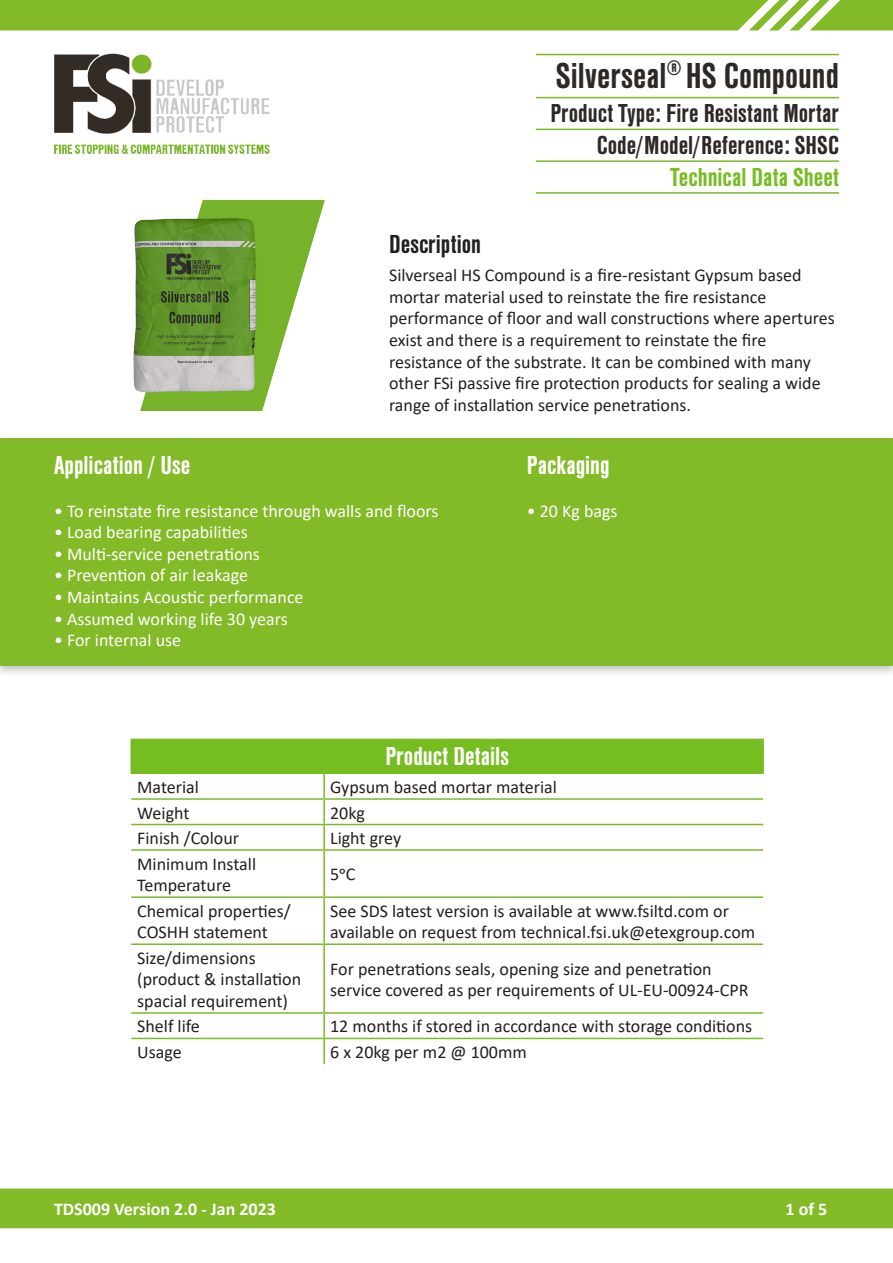
<style>
.page{position:relative;width:893px;height:1263px;background:#fff}
.page>*{position:absolute;margin:0;border:0;box-sizing:border-box;transform-origin:0 0}
.t1{font:700 37.5px "Nimbus San Con";color:#2d2926}
.t2{font:700 27px "Nimbus San Con";color:#2d2926}
.Calibri{font:700 27px "Nimbus San Con";color:#fff}
.t3{font:700 27px "Nimbus San Con";color:#76bd22}
.Calibri-2{font:700 27px "Nimbus San Con";color:#231f20}
.t4{font:18px/21.6px "Calibri";color:#231f20}
.t5{font:18px "Calibri";color:#fff}
.t6{font:700 18px "Calibri";color:#fff}
</style>
<div class="page">
<div style="left:0;top:1188px;width:893px;height:40px;background:#82bb27"></div>
<hr style="left:536px;top:129px;width:303px;height:1px;background:#76bd22">
<hr style="left:536px;top:97px;width:303px;height:1px;background:#76bd22">
<hr style="left:536px;top:54px;width:303px;height:1px;background:#76bd22">
<img style="left:54px;top:53px;width:216px;height:101px">
<hr style="left:536px;top:160px;width:303px;height:2px;background:#76bd22">
<hr style="left:536px;top:192px;width:303px;height:2px;background:#76bd22">
<svg style="left:0;top:0;width:893px;height:31px;background:#8abf35"></svg>
<div style="left:131px;top:739px;width:632px;height:34px;background:#76bd22"></div>
<hr style="left:130px;top:739px;width:194px;height:1px;background:#76bd22">
<hr style="left:130px;top:740px;width:2px;height:33px;background:#76bd22">
<hr style="left:324px;top:739px;width:440px;height:1px;background:#76bd22">
<hr style="left:762px;top:740px;width:2px;height:33px;background:#76bd22">
<hr style="left:323px;top:773px;width:2px;height:25px;background:#76bd22">
<hr style="left:131px;top:798px;width:193px;height:2px;background:#76bd22">
<hr style="left:324px;top:798px;width:439px;height:2px;background:#76bd22">
<hr style="left:323px;top:800px;width:2px;height:24px;background:#76bd22">
<hr style="left:131px;top:824px;width:193px;height:1px;background:#76bd22">
<hr style="left:324px;top:824px;width:439px;height:1px;background:#76bd22">
<hr style="left:323px;top:825px;width:2px;height:24px;background:#76bd22">
<hr style="left:131px;top:849px;width:193px;height:2px;background:#76bd22">
<hr style="left:324px;top:849px;width:439px;height:2px;background:#76bd22">
<hr style="left:323px;top:851px;width:2px;height:45px;background:#76bd22">
<hr style="left:131px;top:896px;width:193px;height:2px;background:#76bd22">
<hr style="left:324px;top:896px;width:439px;height:2px;background:#76bd22">
<hr style="left:323px;top:898px;width:2px;height:45px;background:#76bd22">
<hr style="left:131px;top:943px;width:193px;height:2px;background:#76bd22">
<hr style="left:324px;top:943px;width:439px;height:2px;background:#76bd22">
<hr style="left:323px;top:945px;width:2px;height:67px;background:#76bd22">
<hr style="left:131px;top:1012px;width:193px;height:2px;background:#76bd22">
<hr style="left:324px;top:1012px;width:439px;height:2px;background:#76bd22">
<hr style="left:323px;top:1014px;width:2px;height:24px;background:#76bd22">
<hr style="left:131px;top:1038px;width:193px;height:1px;background:#76bd22">
<hr style="left:324px;top:1038px;width:439px;height:1px;background:#76bd22">
<hr style="left:323px;top:1039px;width:2px;height:25px;background:#76bd22">
<div style="left:0;top:434px;width:893px;height:244px;background:#231f20;opacity:.28"></div>
<div style="left:0;top:438px;width:893px;height:227px;background:#82bb27"></div>
<img style="left:133px;top:200px;width:192px;height:211px">
<h1 class="t1" style="left:556px;top:55px;width:285px">Silverseal<sup>®</sup> HS Compound</h1>
<h2 class="t2" style="left:550px;top:99px;width:290px">Product Type: Fire Resistant Mortar</h2>
<h2 class="t2" style="left:597px;top:131px;width:244px">Code/Model/Reference: SHSC</h2>
<p class="Calibri-2" style="left:389px;top:229px;width:93px">Description</p>
<h2 class="t3" style="left:670px;top:162px;width:170px">Technical Data Sheet</h2>
<p class="t4" style="left:389px;top:264px;width:414px">Silverseal HS Compound is a fire-resistant Gypsum based mortar material used to reinstate the fire resistance</p>
<p class="t4" style="left:389px;top:307px;width:447px">performance of floor and wall constructions where apertures exist and there is a requirement to reinstate the fire</p>
<p class="t4" style="left:389px;top:350px;width:433px">resistance of the substrate. It can be combined with many other FSi passive fire protection products for sealing a wide range of installation service penetrations.</p>
<p class="Calibri" style="left:54px;top:450px;width:138px">Application / Use</p>
<p class="Calibri" style="left:527px;top:450px;width:84px">Packaging</p>
<p class="t5" style="left:54px;top:498px;width:386px">• To reinstate fire resistance through walls and floors</p>
<p class="t5" style="left:54px;top:520px;width:195px">• Load bearing capabilities</p>
<p class="t5" style="left:54px;top:541px;width:208px">• Multi-service penetrations</p>
<p class="t5" style="left:54px;top:563px;width:196px">• Prevention of air leakage</p>
<p class="t5" style="left:54px;top:585px;width:251px">• Maintains Acoustic performance</p>
<p class="t5" style="left:54px;top:606px;width:235px">• Assumed working life 30 years</p>
<p class="t5" style="left:54px;top:628px;width:129px">• For internal use</p>
<p class="t5" style="left:527px;top:498px;width:92px">• 20 Kg bags</p>
<p class="Calibri" style="left:385px;top:742px;width:125px">Product Details</p>
<p class="t4" style="left:137px;top:776px;width:63px">Material</p>
<p class="t4" style="left:330px;top:776px;width:228px">Gypsum based mortar material</p>
<p class="t4" style="left:137px;top:801px;width:54px">Weight</p>
<p class="t4" style="left:330px;top:801px;width:36px">20kg</p>
<p class="t4" style="left:137px;top:827px;width:103px">Finish /Colour</p>
<p class="t4" style="left:330px;top:827px;width:73px">Light grey</p>
<p class="t4" style="left:137px;top:852px;width:120px">Minimum Install</p>
<p class="t4" style="left:137px;top:874px;width:95px">Temperature</p>
<p class="t4" style="left:330px;top:863px;width:27px">5oC</p>
<p class="t4" style="left:137px;top:899px;width:155px">Chemical properties/<br>COSHH statement</p>
<p class="t4" style="left:330px;top:899px;width:427px">See SDS latest version is available at www.fsiltd.com or available on request from technical.fsi.uk@etexgroup.com</p>
<p class="t4" style="left:137px;top:946px;width:120px">Size/dimensions</p>
<p class="t4" style="left:137px;top:968px;width:165px">(product &amp; installation spacial requirement)</p>
<p class="t4" style="left:330px;top:957px;width:383px">For penetrations seals, opening size and penetration</p>
<p class="t4" style="left:330px;top:979px;width:420px">service covered as per requirements of UL-EU-00924-CPR</p>
<p class="t4" style="left:137px;top:1015px;width:64px">Shelf life</p>
<p class="t4" style="left:330px;top:1015px;width:424px">12 months if stored in accordance with storage conditions</p>
<p class="t4" style="left:137px;top:1041px;width:46px">Usage</p>
<p class="t4" style="left:330px;top:1041px;width:198px">6 x 20kg per m2 @ 100mm</p>
<p class="t6" style="left:54px;top:1196px;width:223px">TDS009 Version 2.0 - Jan 2023</p>
<p class="t6" style="left:786px;top:1196px;width:43px">1 of 5</p>
</div>
